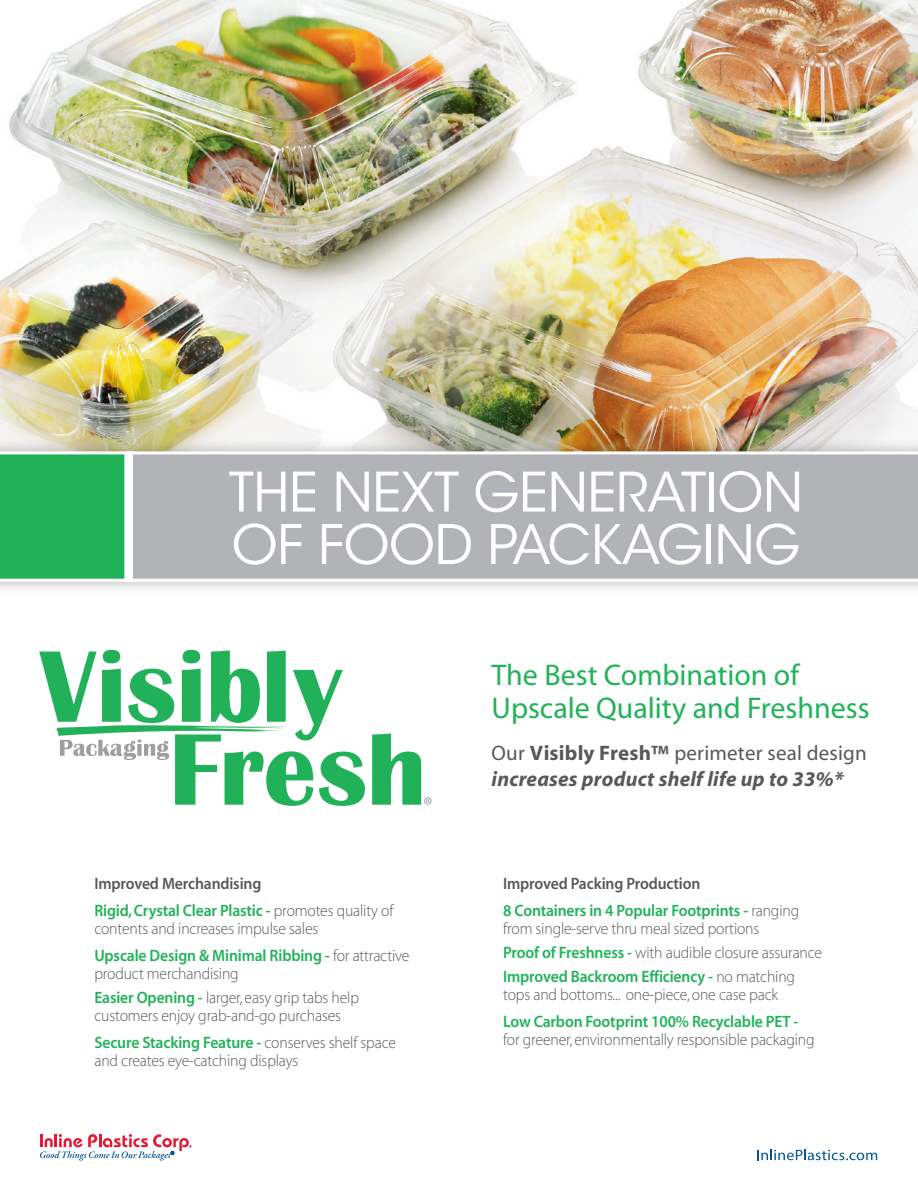
<style>
.page{position:relative;width:918px;height:1188px;background:#fff}
.page>*{position:absolute;margin:0;border:0;box-sizing:border-box;transform-origin:0 0}
.t1{font:54px/52.5px "ITC Avant Garde MM 300 750";letter-spacing:-.01em;color:#fff}
.t2{font:30px/33px "Myriad MM 400 600";color:#21b259}
.t3{font:21px "Myriad MM 400 600";letter-spacing:.01em;color:#57585a}
.t4{font:21px "Myriad MM It 700 600";letter-spacing:.01em;color:#57585a}
.t5{font:16.5px/24px "Myriad MM 215 600";letter-spacing:-.01em;color:#57585a;scale:.95 1}
.t6{font:16.5px/27px "Myriad MM 565 600";letter-spacing:-.01em;color:#21b259;scale:.95 1}
.s1{color:#57585a}
.s2{font-family:"Myriad MM 215 600";color:#57585a}
.s3{font-family:"Myriad MM 565 600";color:#21b259}
.s4{font-family:"Myriad MM 700 600"}
</style>
<div class="page">
<svg style="left:40px;top:1134px;width:151px;height:27px"></svg>
<svg style="left:757px;top:1149px;width:120px;height:11px"></svg>
<img style="left:0;top:0;width:918px;height:433px">
<img style="left:0;top:433px;width:918px;height:156px">
<div style="left:133px;top:451px;width:785px;height:131px;background:#b2b3b7"></div>
<div style="left:0;top:451px;width:124px;height:131px;background:#21b259"></div>
<div style="left:124px;top:451px;width:9px;height:131px;background:#fff;border:3px solid #fff"></div>
<svg style="left:372px;top:733px;width:60px;height:72px"></svg>
<svg style="left:39px;top:650px;width:326px;height:156px"></svg>
<h1 class="t1" style="left:229px;top:467px;width:576px">THE NEXT GENERATION<br>OF FOOD PACKAGING</h1>
<p class="t6" style="left:94px;top:871px;width:316px"><span class="s1">Improved Merchandising<br></span>Rigid, Crystal Clear Plastic - <span class="s2">promotes quality of</span></p>
<p class="t5" style="left:94px;top:917px;width:237px">contents and increases impulse sales</p>
<p class="t6" style="left:94px;top:943px;width:333px">Upscale Design &amp; Minimal Ribbing - <span class="s2">for attractive</span></p>
<p class="t5" style="left:94px;top:962px;width:280px">product merchandising<br><span class="s3">Easier Opening -</span> larger, easy grip tabs help</p>
<p class="t5" style="left:94px;top:1004px;width:261px">customers enjoy grab-and-go purchases</p>
<p class="t6" style="left:94px;top:1030px;width:319px">Secure Stacking Feature - <span class="s2">conserves shelf space</span></p>
<p class="t5" style="left:94px;top:1049px;width:216px">and creates eye-catching displays</p>
<h2 class="t2" style="left:492px;top:660px;width:379px">The Best Combination of<br>Upscale Quality and Freshness</h2>
<p class="t3" style="left:492px;top:743px;width:377px">Our <span class="s4">Visibly Fresh™</span> perimeter seal design</p>
<p class="t4" style="left:492px;top:769px;width:353px">increases product shelf life up to 33%*</p>
<p class="t6" style="left:503px;top:871px;width:313px"><span class="s1">Improved Packing Production<br></span>8 Containers in 4 Popular Footprints - <span class="s2">ranging</span></p>
<p class="t5" style="left:503px;top:917px;width:337px">from single-serve thru meal sized portions<br><span class="s3">Proof of Freshness -</span> with audible closure assurance</p>
<p class="t6" style="left:503px;top:964px;width:309px">Improved Backroom Efficiency - <span class="s2">no matching</span></p>
<p class="t5" style="left:503px;top:983px;width:291px">tops and bottoms... one-piece, one case pack</p>
<p class="t6" style="left:503px;top:1009px;width:312px">Low Carbon Footprint 100% Recyclable PET -</p>
<p class="t5" style="left:503px;top:1028px;width:329px">for greener, environmentally responsible packaging</p>
</div>
